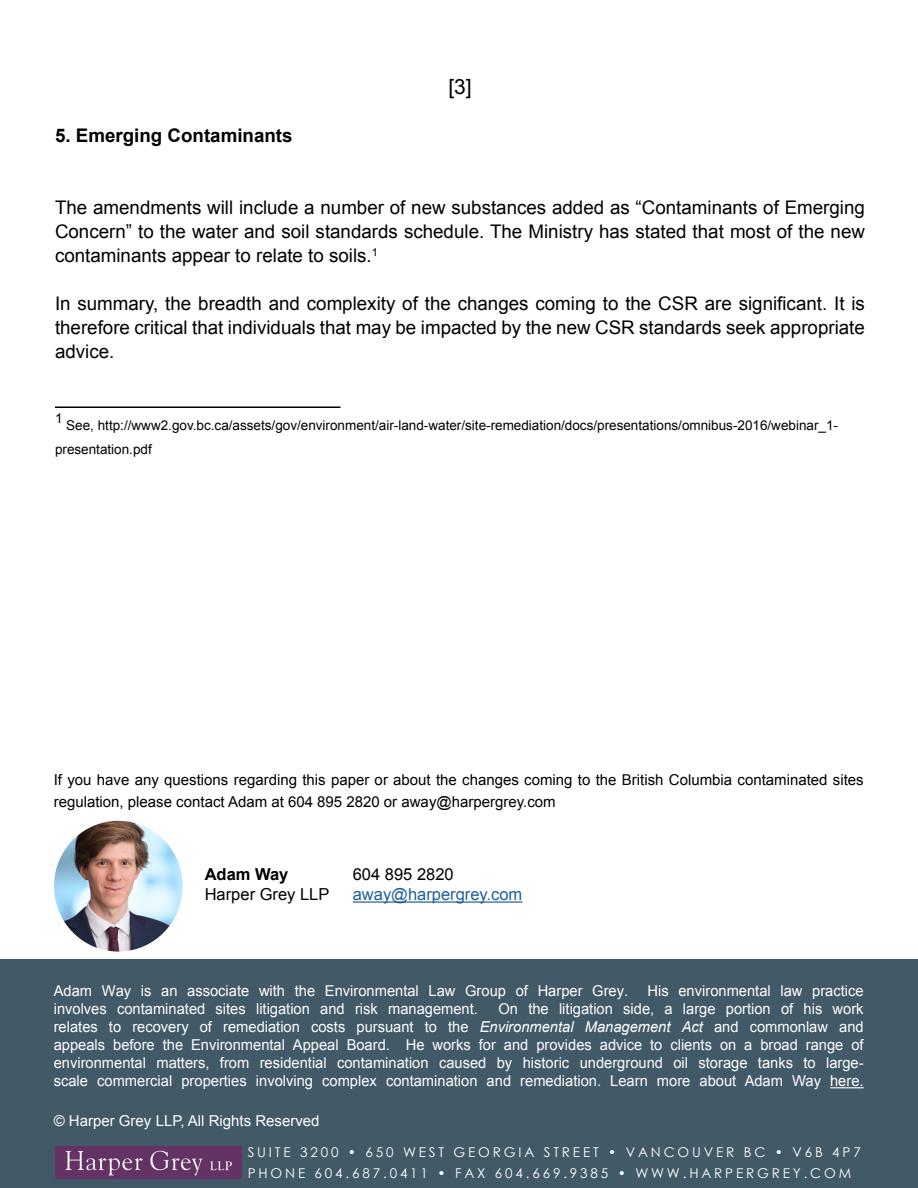
<style>
.page{position:relative;width:918px;height:1188px;background:#fff}
.page>*{position:absolute;margin:0;border:0;box-sizing:border-box;transform-origin:0 0}
.t1{font:21px "Arial";color:#000}
.t2{font:18.75px/24px "Arial";color:#000;text-align:justify}
.t3{font:700 18.75px "Arial";color:#000}
.t4{font:16.5px "Arial";color:#000}
.t5{font:16.5px "Arial";color:#215e9e}
.t6{font:700 16.5px "Arial";color:#000}
.t7{font:15px/18px "Arial";color:#fff;text-align:justify}
.t8{font:15px/21.6px "Arial";color:#000}
.t9{font:13.5px/24px "Arial";color:#000}
.t10{font:13.5px/21px "Century Gothic";letter-spacing:.21em;color:#fff}
.s1{font-style:italic}
</style>
<div class="page">
<img style="left:54px;top:821px;width:129px;height:131px">
<hr style="left:353px;top:901px;width:169px;height:2px;background:#215e9e">
<div style="left:0;top:959px;width:918px;height:229px;background:#425968"></div>
<img style="left:55px;top:1147px;width:186px;height:32px">
<hr style="left:830px;top:1087px;width:34px;height:1px;background:#fff">
<hr style="left:55px;top:406px;width:286px;height:2px;background:#000">
<p class="t3" style="left:55px;top:123px;width:239px">5. Emerging Contaminants</p>
<h1 class="t1" style="left:448px;top:73px;width:25px">[3]</h1>
<p class="t2" style="left:55px;top:196px;width:811px">The amendments will include a number of new substances added as “Contaminants of Emerging Concern” to the water and soil standards schedule. The Ministry has stated that most of the new contaminants appear to relate to soils.<sup>1</sup></p>
<p class="t2" style="left:55px;top:292px;width:811px">In summary, the breadth and complexity of the changes coming to the CSR are significant. It is therefore critical that individuals that may be impacted by the new CSR standards seek appropriate advice.</p>
<p class="t9" style="left:55px;top:406px;width:9px">1</p>
<p class="t9" style="left:55px;top:414px;width:785px;text-indent:11px">See, http://www2.gov.bc.ca/assets/gov/environment/air-land-water/site-remediation/docs/presentations/omnibus-2016/webinar_1- presentation.pdf</p>
<p class="t8" style="left:54px;top:769px;width:811px">If you have any questions regarding this paper or about the changes coming to the British Columbia contaminated sites regulation, please contact Adam at 604 895 2820 or away@harpergrey.com</p>
<p class="t6" style="left:205px;top:864px;width:85px">Adam Way</p>
<p class="t4" style="left:205px;top:884px;width:126px">Harper Grey LLP</p>
<p class="t4" style="left:353px;top:864px;width:102px">604 895 2820</p>
<p class="t5" style="left:353px;top:884px;width:171px">away@harpergrey.com</p>
<p class="t7" style="left:54px;top:982px;width:576px">Adam Way is an associate with the Environmental Law Group of Harper Grey.</p>
<p class="t7" style="left:648px;top:982px;width:218px">His environmental law practice</p>
<p class="t7" style="left:54px;top:1000px;width:426px">involves contaminated sites litigation and risk management.</p>
<p class="t7" style="left:54px;top:1000px;width:811px;text-indent:445px">On the litigation side, a large portion of his work relates to recovery of remediation costs pursuant to the <span class="s1">Environmental Management Act</span> and commonlaw and appeals before the Environmental Appeal Board. He works for and provides advice to clients on a broad range of environmental matters, from residential contamination caused by historic underground oil storage tanks to large&shy;scale commercial properties involving complex contamination and remediation. Learn more about Adam Way here.</p>
<p class="t7" style="left:54px;top:1112px;width:267px">© Harper Grey LLP, All Rights Reserved</p>
<p class="t10" style="left:248px;top:1142px;width:615px">SUITE 3200 • 650 WEST GEORGIA STREET • VANCOUVER BC • V6B 4P7<br>PHONE 604.687.0411 • FAX 604.669.9385 • WWW.HARPERGREY.COM</p>
</div>
